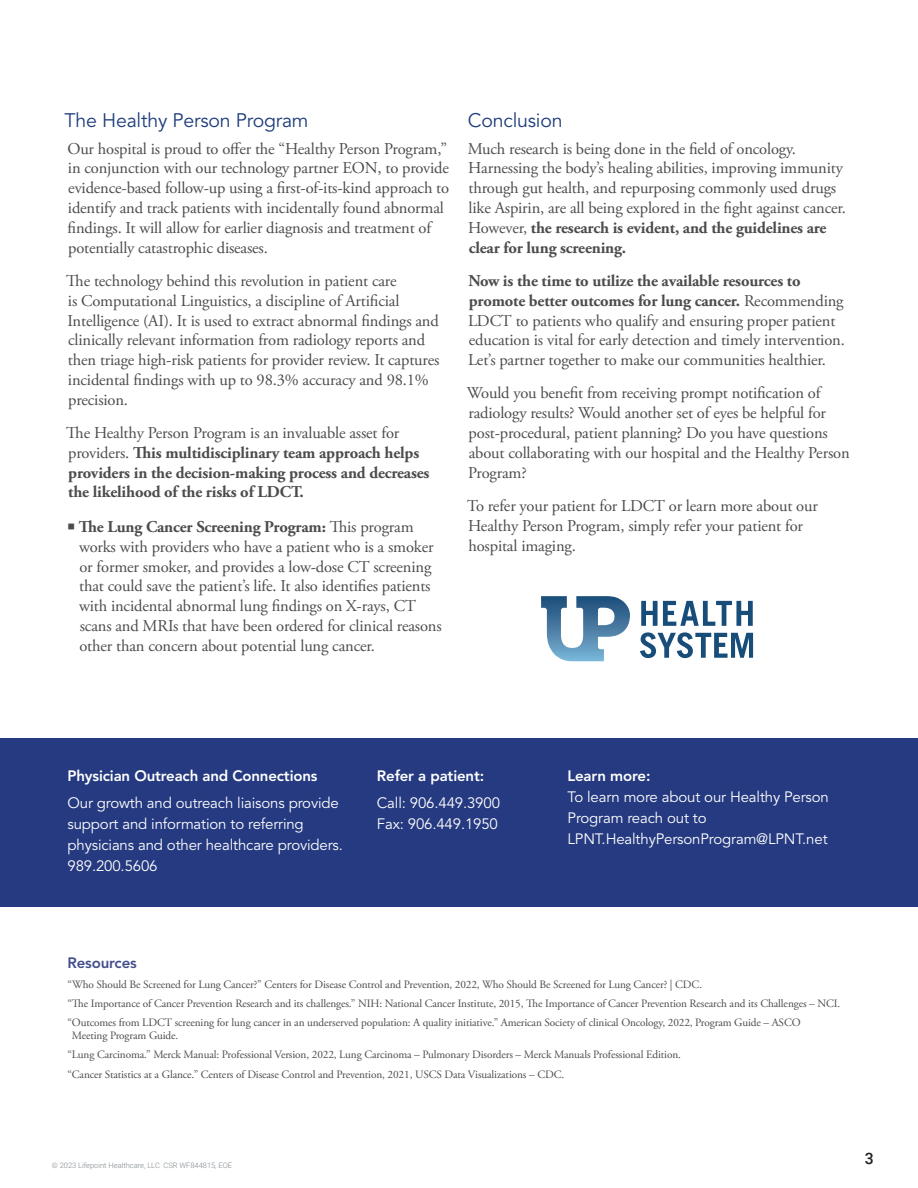
<style>
.page{position:relative;width:918px;height:1188px;background:#fff}
.page>*{position:absolute;margin:0;border:0;box-sizing:border-box;transform-origin:0 0}
.Header_2{font:19.5px "Avenir LT Pro";letter-spacing:-.01em;color:#1e3d7b}
.Body_Copy{font:16.5px/19.8px "Adobe Garamond Pro";letter-spacing:-.01em;color:#4b4c4d}
.Body_Copy-2{font:700 16.5px/19.8px "Adobe Garamond Pro";letter-spacing:-.01em;color:#4b4c4d}
.t1{font:500 15.75px "Roboto";color:#231f20}
.Header_2-2{font:15px/21px "Avenir LT Pro";letter-spacing:-.01em;color:#fff}
.Header_2-3{font:800 15px "Avenir LT Pro";letter-spacing:-.01em;color:#fff}
.Header_2-4{font:800 15px "Avenir LT Pro";letter-spacing:-.01em;color:#434e8d}
.Body_Copy-3{font:11.25px/13.5px "Adobe Garamond Pro";letter-spacing:-.01em;color:#4b4c4d}
.t2{font:300 7.5px "Roboto";color:#7f868b}
.s1{font-weight:400}
.s2{font-weight:700}
.s3{font-weight:800}
</style>
<div class="page">
<div style="left:0;top:739px;width:918px;height:168px;background:#253a80"></div>
<svg style="left:641px;top:601px;width:112px;height:25px"></svg>
<svg style="left:640px;top:632px;width:113px;height:26px"></svg>
<svg style="left:541px;top:596px;width:89px;height:65px"></svg>
<p class="Header_2" style="left:65px;top:109px;width:245px">The Healthy Person Program</p>
<p class="Body_Copy" style="left:68px;top:139px;width:383px">Our hospital is proud to offer the “Healthy Person Program,” in conjunction with our technology partner EON, to provide evidence-based follow-up using a first-of-its-kind approach to identify and track patients with incidentally found abnormal findings. It will allow for earlier diagnosis and treatment of potentially catastrophic diseases.</p>
<p class="Body_Copy" style="left:66px;top:271px;width:375px">The technology behind this revolution in patient care<br>is Computational Linguistics, a discipline of Artificial Intelligence (AI). It is used to extract abnormal findings and clinically relevant information from radiology reports and then triage high-risk patients for provider review. It captures incidental findings with up to 98.3% accuracy and 98.1% precision.</p>
<p class="Body_Copy-2" style="left:66px;top:423px;width:365px"><span class="s1">The Healthy Person Program is an invaluable asset for providers.</span> This multidisciplinary team approach helps providers in the decision-making process and decreases the likelihood of the risks of LDCT.</p>
<p class="Body_Copy" style="left:79px;top:517px;width:364px;text-indent:-12px">○ <span class="s2">The Lung Cancer Screening Program:</span> This program works with providers who have a patient who is a smoker or former smoker, and provides a low-dose CT screening that could save the patient’s life. It also identifies patients with incidental abnormal lung findings on X-rays, CT scans and MRIs that have been ordered for clinical reasons other than concern about potential lung cancer.</p>
<p class="Header_2" style="left:468px;top:109px;width:96px">Conclusion</p>
<p class="Body_Copy" style="left:468px;top:139px;width:380px">Much research is being done in the field of oncology.<br>Harnessing the body’s healing abilities, improving immunity through gut health, and repurposing commonly used drugs like Aspirin, are all being explored in the fight against cancer.<br>However, <span class="s2">the research is evident, and the guidelines are clear for lung screening.</span></p>
<p class="Body_Copy" style="left:468px;top:271px;width:378px"><span class="s2">Now is the time to utilize the available resources to promote better outcomes for lung cancer.</span> Recommending LDCT to patients who qualify and ensuring proper patient education is vital for early detection and timely intervention.<br>Let’s partner together to make our communities healthier.</p>
<p class="Body_Copy" style="left:467px;top:384px;width:384px">Would you benefit from receiving prompt notification of radiology results? Would another set of eyes be helpful for post-procedural, patient planning? Do you have questions about collaborating with our hospital and the Healthy Person Program?</p>
<p class="Body_Copy" style="left:467px;top:496px;width:352px">To refer your patient for LDCT or learn more about our<br>Healthy Person Program, simply refer your patient for hospital imaging.</p>
<p class="Header_2-3" style="left:68px;top:767px;width:252px">Physician Outreach and Connections</p>
<p class="Header_2-2" style="left:68px;top:792px;width:277px">Our growth and outreach liaisons provide support and information to referring physicians and other healthcare providers.<br>989.200.5606</p>
<p class="Header_2-3" style="left:377px;top:767px;width:109px">Refer a patient:</p>
<p class="Header_2-2" style="left:377px;top:792px;width:125px">Call: 906.449.3900<br>Fax: 906.449.1950</p>
<p class="Header_2-2" style="left:568px;top:766px;width:263px"><span class="s3">Learn more:<br></span>To learn more about our Healthy Person<br>Program reach out to<br>LPNT.HealthyPersonProgram@LPNT.net</p>
<p class="Header_2-4" style="left:68px;top:954px;width:71px">Resources</p>
<p class="Body_Copy-3" style="left:68px;top:978px;width:636px">“Who Should Be Screened for Lung Cancer?” Centers for Disease Control and Prevention, 2022, Who Should Be Screened for Lung Cancer? | CDC.</p>
<p class="Body_Copy-3" style="left:68px;top:997px;width:774px">“The Importance of Cancer Prevention Research and its challenges.” NIH: National Cancer Institute, 2015, The Importance of Cancer Prevention Research and its Challenges – NCI.</p>
<p class="Body_Copy-3" style="left:72px;top:1016px;width:730px;text-indent:-4px">“Outcomes from LDCT screening for lung cancer in an underserved population: A quality initiative.” American Society of clinical Oncology, 2022, Program Guide – ASCO<br>Meeting Program Guide.</p>
<p class="Body_Copy-3" style="left:68px;top:1048px;width:615px">“Lung Carcinoma.” Merck Manual: Professional Version, 2022, Lung Carcinoma – Pulmonary Disorders – Merck Manuals Professional Edition.</p>
<p class="Body_Copy-3" style="left:68px;top:1068px;width:498px">“Cancer Statistics at a Glance.” Centers of Disease Control and Prevention, 2021, USCS Data Visualizations – CDC.</p>
<p class="t2" style="left:52px;top:1160px;width:182px">© 2023 Lifepoint Healthcare, LLC CSR WF844815, EOE</p>
<p class="t1" style="left:865px;top:1148px;width:10px">3</p>
</div>
